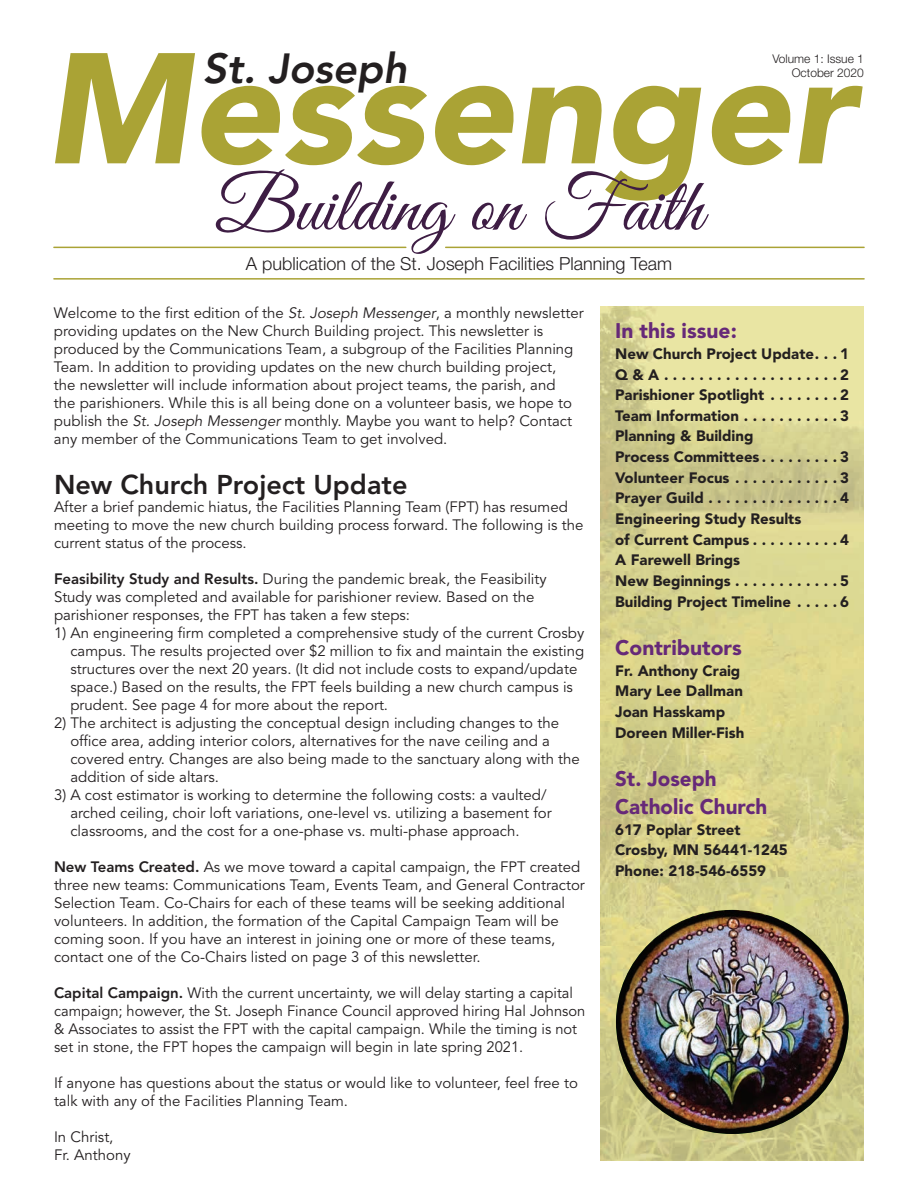
<style>
.page{position:relative;width:918px;height:1188px;background:#fff}
.page>*{position:absolute;margin:0;border:0;box-sizing:border-box;transform-origin:0 0}
.t1{font:italic 900 155.7px "Avenir LT Std";color:#aaa335}
.t2{font:76.95px "Great Vibes";color:#3e1d44}
.t3{font:italic 800 41.85px "Avenir LT Std";color:#231f20}
.t4{font:800 27px "Avenir LT Std";color:#231f20}
.t5{font:900 21px/27.9px "Avenir LT Std";color:#662978}
.t6{font:300 18px "Helvetica Neue LT Std";color:#231f20}
.t7{font:15px/18px "Avenir LT Std";color:#231f20}
.t8{font:900 15px/20.7px "Avenir LT Std";color:#231f20}
.t9{font:300 12px/14.4px "Helvetica Neue LT Std";color:#231f20;text-align:right}
.s1{font-style:italic}
.s2{font-weight:800}
</style>
<div class="page">
<img style="left:601px;top:306px;width:263px;height:854px">
<hr style="left:53px;top:247px;width:353px;height:1px;background:#aaa335">
<hr style="left:53px;top:278px;width:812px;height:2px;background:#aaa335">
<hr style="left:445px;top:247px;width:420px;height:1px;background:#aaa335">
<img style="left:616px;top:910px;width:233px;height:224px">
<h3 class="t3" style="left:203px;top:43px;width:206px">St. Joseph</h3>
<h1 class="t1" style="left:44px;top:15px;width:812px">Messenger</h1>
<p class="t9" style="left:772px;top:51px;width:93px">Volume 1: Issue 1<br>October 2020</p>
<h2 class="t2" style="left:215px;top:164px;width:490px">Building on Faith</h2>
<p class="t6" style="left:246px;top:252px;width:428px">A publication of the St. Joseph Facilities Planning Team</p>
<p class="t7" style="left:54px;top:304px;width:531px">Welcome to the first edition of the <span class="s1">St. Joseph Messenger</span>, a monthly newsletter providing updates on the New Church Building project. This newsletter is produced by the Communications Team, a subgroup of the Facilities Planning Team. In addition to providing updates on the new church building project,<br>the newsletter will include information about project teams, the parish, and<br>the parishioners. While this is all being done on a volunteer basis, we hope to publish the <span class="s1">St. Joseph Messenger</span> monthly. Maybe you want to help? Contact any member of the Communications Team to get involved.</p>
<h3 class="t4" style="left:54px;top:469px;width:355px">New Church Project Update</h3>
<p class="t7" style="left:54px;top:498px;width:531px">After a brief pandemic hiatus, the Facilities Planning Team (FPT) has resumed meeting to move the new church building process forward. The following is the current status of the process.</p>
<p class="t7" style="left:54px;top:570px;width:494px"><span class="s2">Feasibility Study and Results.</span> During the pandemic break, the Feasibility<br>Study was completed and available for parishioner review. Based on the parishioner responses, the FPT has taken a few steps:</p>
<p class="t7" style="left:70px;top:624px;width:515px;text-indent:-16px">1) An engineering firm completed a comprehensive study of the current Crosby campus. The results projected over $2 million to fix and maintain the existing structures over the next 20 years. (It did not include costs to expand/update space.) Based on the results, the FPT feels building a new church campus is prudent. See page 4 for more about the report.</p>
<p class="t7" style="left:70px;top:714px;width:511px;text-indent:-16px">2) The architect is adjusting the conceptual design including changes to the office area, adding interior colors, alternatives for the nave ceiling and a covered entry. Changes are also being made to the sanctuary along with the addition of side altars.</p>
<p class="t7" style="left:70px;top:786px;width:483px;text-indent:-16px">3) A cost estimator is working to determine the following costs: a vaulted/ arched ceiling, choir loft variations, one-level vs. utilizing a basement for classrooms, and the cost for a one-phase vs. multi-phase approach.</p>
<p class="t7" style="left:54px;top:858px;width:532px"><span class="s2">New Teams Created.</span> As we move toward a capital campaign, the FPT created three new teams: Communications Team, Events Team, and General Contractor Selection Team. Co-Chairs for each of these teams will be seeking additional volunteers. In addition, the formation of the Capital Campaign Team will be coming soon. If you have an interest in joining one or more of these teams, contact one of the Co-Chairs listed on page 3 of this newsletter.</p>
<p class="t7" style="left:54px;top:984px;width:533px"><span class="s2">Capital Campaign.</span> With the current uncertainty, we will delay starting a capital campaign; however, the St. Joseph Finance Council approved hiring Hal Johnson &amp; Associates to assist the FPT with the capital campaign. While the timing is not set in stone, the FPT hopes the campaign will begin in late spring 2021.</p>
<p class="t7" style="left:54px;top:1074px;width:525px">If anyone has questions about the status or would like to volunteer, feel free to talk with any of the Facilities Planning Team.</p>
<p class="t7" style="left:54px;top:1128px;width:78px">In Christ,<br>Fr. Anthony</p>
<h3 class="t5" style="left:615px;top:317px;width:123px">In this issue:</h3>
<p class="t8" style="left:615px;top:343px;width:235px">New Church Project Update. . . 1<br>Q &amp; A . . . . . . . . . . . . . . . . . . . .2<br>Parishioner Spotlight . . . . . . . . 2<br>Team Information . . . . . . . . . . . 3<br>Planning &amp; Building<br>Process Committees . . . . . . . . . 3<br>Volunteer Focus . . . . . . . . . . . . 3<br>Prayer Guild . . . . . . . . . . . . . . . 4<br>Engineering Study Results<br>of Current Campus . . . . . . . . . . 4<br>A Farewell Brings<br>New Beginnings . . . . . . . . . . . . 5<br>Building Project Timeline . . . . . 6</p>
<h3 class="t5" style="left:615px;top:634px;width:128px">Contributors</h3>
<p class="t8" style="left:615px;top:660px;width:131px">Fr. Anthony Craig<br>Mary Lee Dallman<br>Joan Hasskamp<br>Doreen Miller-Fish</p>
<h3 class="t5" style="left:615px;top:765px;width:154px">St. Joseph<br>Catholic Church</h3>
<p class="t8" style="left:615px;top:819px;width:174px">617 Poplar Street<br>Crosby, MN 56441-1245<br>Phone: 218-546-6559</p>
</div>
